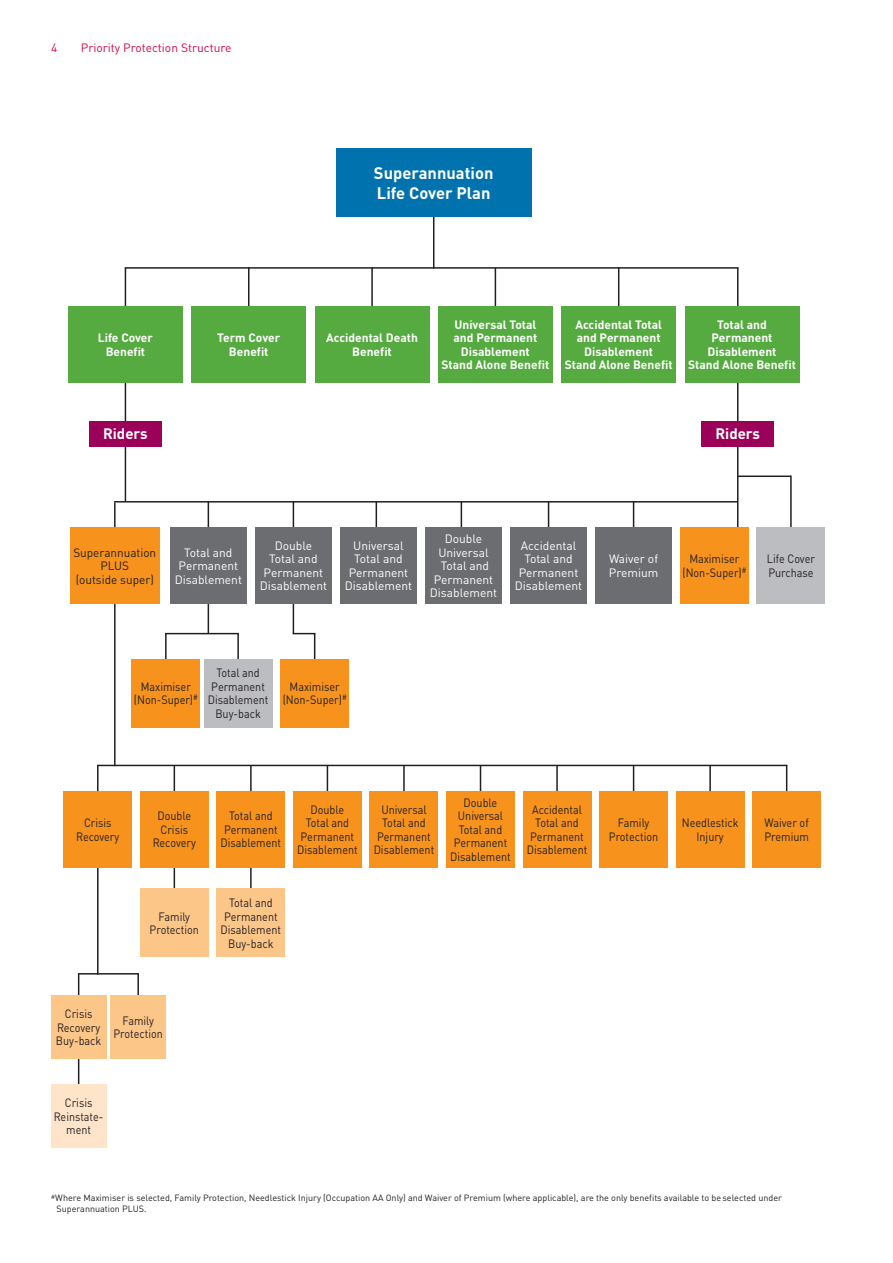
<style>
.page{position:relative;width:893px;height:1263px;background:#fff}
.page>*{position:absolute;margin:0;border:0;box-sizing:border-box;transform-origin:0 0}
.t1{font:700 16.5px/19.5px "DINOT";color:#fff}
.t2{font:700 15px "DINOT";color:#fff}
.t3{font:12px/13.5px "DINOT";color:#231f20;text-align:center;scale:.9 1}
.t4{font:700 12px/13.5px "DINOT";color:#fff;text-align:center}
.t5{font:12px/13.5px "DINOT";color:#fff;text-align:center}
.t6{font:12px/13.5px "DINOT";color:#231f20;text-align:center}
.t7{font:12px "DINOT";color:#d20d44}
.t8{font:9px/10.5px "DINOT";color:#231f20}
</style>
<div class="page">
<hr style="left:165px;top:634px;width:2px;height:24px;background:#231f20">
<hr style="left:237px;top:634px;width:2px;height:24px;background:#231f20">
<hr style="left:125px;top:267px;width:613px;height:2px;background:#231f20">
<hr style="left:98px;top:765px;width:689px;height:1px;background:#231f20">
<hr style="left:115px;top:501px;width:622px;height:1px;background:#231f20">
<hr style="left:79px;top:973px;width:59px;height:1px;background:#231f20">
<hr style="left:125px;top:269px;width:1px;height:232px;background:#231f20">
<hr style="left:248px;top:268px;width:1px;height:51px;background:#231f20">
<hr style="left:371px;top:268px;width:2px;height:51px;background:#231f20">
<hr style="left:618px;top:268px;width:1px;height:51px;background:#231f20">
<hr style="left:495px;top:269px;width:1px;height:49px;background:#231f20">
<hr style="left:737px;top:269px;width:1px;height:261px;background:#231f20">
<hr style="left:790px;top:476px;width:2px;height:54px;background:#231f20">
<hr style="left:137px;top:974px;width:2px;height:20px;background:#231f20">
<hr style="left:78px;top:975px;width:1px;height:122px;background:#231f20">
<hr style="left:97px;top:766px;width:2px;height:208px;background:#231f20">
<hr style="left:174px;top:766px;width:1px;height:153px;background:#231f20">
<hr style="left:114px;top:503px;width:2px;height:262px;background:#231f20">
<hr style="left:250px;top:766px;width:2px;height:153px;background:#231f20">
<hr style="left:208px;top:502px;width:1px;height:131px;background:#231f20">
<hr style="left:327px;top:766px;width:1px;height:33px;background:#231f20">
<hr style="left:293px;top:502px;width:1px;height:131px;background:#231f20">
<hr style="left:403px;top:766px;width:2px;height:33px;background:#231f20">
<hr style="left:376px;top:502px;width:1px;height:33px;background:#231f20">
<hr style="left:480px;top:766px;width:1px;height:33px;background:#231f20">
<hr style="left:461px;top:502px;width:1px;height:33px;background:#231f20">
<hr style="left:556px;top:766px;width:2px;height:33px;background:#231f20">
<hr style="left:548px;top:502px;width:1px;height:33px;background:#231f20">
<hr style="left:633px;top:766px;width:1px;height:33px;background:#231f20">
<hr style="left:633px;top:502px;width:1px;height:33px;background:#231f20">
<hr style="left:709px;top:766px;width:2px;height:33px;background:#231f20">
<hr style="left:786px;top:766px;width:1px;height:33px;background:#231f20">
<hr style="left:433px;top:218px;width:1px;height:50px;background:#231f20">
<div style="left:336px;top:149px;width:195px;height:68px;background:#0073ae"></div>
<div style="left:68px;top:306px;width:115px;height:77px;background:#56ab40"></div>
<div style="left:191px;top:306px;width:115px;height:77px;background:#56ab40"></div>
<div style="left:438px;top:306px;width:115px;height:77px;background:#56ab40"></div>
<div style="left:685px;top:306px;width:114px;height:77px;background:#56ab40"></div>
<div style="left:561px;top:306px;width:115px;height:77px;background:#56ab40"></div>
<div style="left:89px;top:421px;width:73px;height:25px;background:#9c0159"></div>
<div style="left:702px;top:421px;width:72px;height:25px;background:#9c0159"></div>
<div style="left:217px;top:889px;width:68px;height:68px;background:#fdc689"></div>
<div style="left:204px;top:659px;width:68px;height:68px;background:#bcbdc0"></div>
<div style="left:370px;top:791px;width:68px;height:76px;background:#f7931d"></div>
<div style="left:340px;top:527px;width:77px;height:77px;background:#6c6d70"></div>
<div style="left:293px;top:791px;width:68px;height:76px;background:#f7931d"></div>
<div style="left:255px;top:527px;width:77px;height:77px;background:#6c6d70"></div>
<div style="left:753px;top:791px;width:68px;height:76px;background:#f7931d"></div>
<div style="left:281px;top:659px;width:68px;height:68px;background:#f7931d"></div>
<div style="left:132px;top:659px;width:68px;height:68px;background:#f7931d"></div>
<div style="left:70px;top:527px;width:89px;height:77px;background:#f7931d"></div>
<div style="left:315px;top:306px;width:114px;height:77px;background:#56ab40"></div>
<div style="left:523px;top:791px;width:68px;height:76px;background:#f7931d"></div>
<div style="left:510px;top:527px;width:77px;height:77px;background:#6c6d70"></div>
<div style="left:64px;top:791px;width:68px;height:76px;background:#f7931d"></div>
<div style="left:676px;top:791px;width:68px;height:76px;background:#f7931d"></div>
<div style="left:217px;top:791px;width:68px;height:76px;background:#f7931d"></div>
<div style="left:170px;top:527px;width:77px;height:77px;background:#6c6d70"></div>
<div style="left:140px;top:791px;width:68px;height:76px;background:#f7931d"></div>
<div style="left:446px;top:791px;width:68px;height:76px;background:#f7931d"></div>
<div style="left:425px;top:527px;width:77px;height:77px;background:#6c6d70"></div>
<div style="left:600px;top:791px;width:68px;height:76px;background:#f7931d"></div>
<div style="left:595px;top:527px;width:77px;height:77px;background:#6c6d70"></div>
<div style="left:680px;top:527px;width:68px;height:77px;background:#f7931d"></div>
<div style="left:757px;top:527px;width:68px;height:77px;background:#bcbdc0"></div>
<div style="left:111px;top:995px;width:55px;height:64px;background:#fdc689"></div>
<div style="left:140px;top:889px;width:68px;height:68px;background:#fdc689"></div>
<div style="left:51px;top:995px;width:55px;height:64px;background:#fdc689"></div>
<div style="left:51px;top:1084px;width:55px;height:64px;background:#fee5ca"></div>
<hr style="left:166px;top:633px;width:72px;height:1px;background:#231f20">
<hr style="left:738px;top:475px;width:52px;height:2px;background:#231f20">
<svg style="left:293px;top:633px;width:22px;height:25px"></svg>
<p class="t7" style="left:51px;top:40px;width:8px">4</p>
<p class="t7" style="left:81px;top:40px;width:152px">Priority Protection Structure</p>
<h1 class="t1" style="left:374px;top:163px;width:121px">Superannuation<br>Life Cover Plan</h1>
<p class="t4" style="left:98px;top:331px;width:57px">Life Cover<br>Benefit</p>
<p class="t4" style="left:217px;top:331px;width:64px">Term Cover<br>Benefit</p>
<p class="t4" style="left:326px;top:331px;width:93px">Accidental Death<br>Benefit</p>
<p class="t4" style="left:441px;top:317px;width:109px">Universal Total<br>and Permanent<br>Disablement<br>Stand Alone Benefit</p>
<p class="t4" style="left:688px;top:317px;width:109px">Total and<br>Permanent<br>Disablement<br>Stand Alone Benefit</p>
<p class="t4" style="left:565px;top:317px;width:109px">Accidental Total and Permanent<br>Disablement<br>Stand Alone Benefit</p>
<p class="t2" style="left:103px;top:424px;width:46px">Riders</p>
<p class="t2" style="left:715px;top:424px;width:46px">Riders</p>
<p class="t6" style="left:73px;top:545px;width:84px">Superannuation<br>PLUS<br>(outside super)</p>
<p class="t5" style="left:175px;top:545px;width:69px">Total and<br>Permanent<br>Disablement</p>
<p class="t5" style="left:260px;top:539px;width:69px">Double<br>Total and<br>Permanent<br>Disablement</p>
<p class="t5" style="left:345px;top:539px;width:69px">Universal<br>Total and<br>Permanent<br>Disablement</p>
<p class="t5" style="left:430px;top:532px;width:69px">Double<br>Universal<br>Total and<br>Permanent<br>Disablement</p>
<p class="t5" style="left:515px;top:539px;width:69px">Accidental<br>Total and<br>Permanent<br>Disablement</p>
<p class="t5" style="left:609px;top:552px;width:51px;text-align:left">Waiver of<br>Premium</p>
<p class="t3" style="left:682px;top:552px;width:72px">Maximiser (Non-Super)<sup>#</sup></p>
<p class="t3" style="left:767px;top:552px;width:55px;text-align:left">Life Cover<br>Purchase</p>
<p class="t3" style="left:134px;top:680px;width:72px">Maximiser (Non-Super)<sup>#</sup></p>
<p class="t3" style="left:208px;top:666px;width:69px">Total and<br>Permanent<br>Disablement<br>Buy-back</p>
<p class="t3" style="left:283px;top:680px;width:72px">Maximiser (Non-Super)<sup>#</sup></p>
<p class="t3" style="left:450px;top:795px;width:69px">Double<br>Universal<br>Total and<br>Permanent<br>Disablement</p>
<p class="t3" style="left:374px;top:802px;width:69px">Universal<br>Total and<br>Permanent<br>Disablement</p>
<p class="t3" style="left:527px;top:802px;width:69px">Accidental<br>Total and<br>Permanent<br>Disablement</p>
<p class="t3" style="left:297px;top:802px;width:69px">Double<br>Total and<br>Permanent<br>Disablement</p>
<p class="t3" style="left:153px;top:809px;width:49px">Double<br>Crisis<br>Recovery</p>
<p class="t3" style="left:221px;top:809px;width:69px">Total and<br>Permanent<br>Disablement</p>
<p class="t3" style="left:76px;top:816px;width:49px">Crisis<br>Recovery</p>
<p class="t3" style="left:682px;top:816px;width:64px">Needlestick<br>Injury</p>
<p class="t3" style="left:609px;top:816px;width:56px">Family<br>Protection</p>
<p class="t3" style="left:150px;top:909px;width:56px">Family<br>Protection</p>
<p class="t3" style="left:221px;top:896px;width:69px">Total and<br>Permanent<br>Disablement<br>Buy-back</p>
<p class="t3" style="left:764px;top:816px;width:51px;text-align:left">Waiver of<br>Premium</p>
<p class="t3" style="left:56px;top:1007px;width:52px">Crisis<br>Recovery<br>Buy-back</p>
<p class="t3" style="left:113px;top:1013px;width:56px">Family<br>Protection</p>
<p class="t3" style="left:54px;top:1096px;width:55px">Crisis<br>Reinstate&shy;ment</p>
<p class="t8" style="left:57px;top:1193px;width:727px;text-indent:-6px"><sup>#</sup>Where Maximiser is selected, Family Protection, Needlestick Injury (Occupation AA Only) and Waiver of Premium (where applicable), are the only benefits available to be selected under<br>Superannuation PLUS.</p>
</div>
